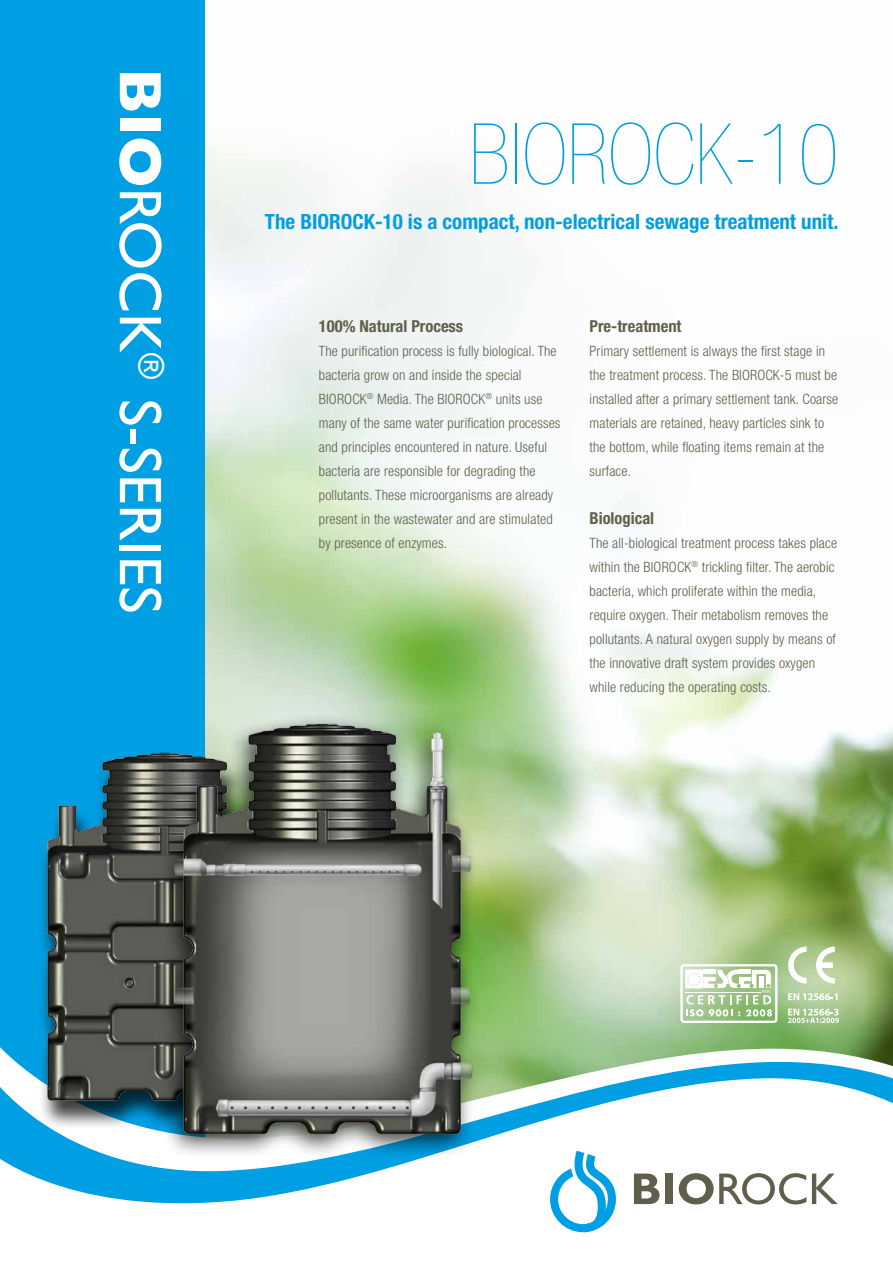
<style>
.page{position:relative;width:893px;height:1263px;background:#fff}
.page>*{position:absolute;margin:0;border:0;box-sizing:border-box;transform-origin:0 0}
.t1{font:900 condensed 84.45px "Helvetica Neue";color:#009ee3}
.t2{font:60.45px "Gill Sans";color:#fff}
.t3{font:700 condensed 21px "Helvetica Neue";color:#009ee3}
.t4{font:700 condensed 16.5px "Helvetica Neue";color:#5f5f4b}
.t5{font:300 condensed 14.25px/24px "Helvetica Neue";letter-spacing:.01em;color:#5f5f4b}
.s1{font-weight:700}
</style>
<div class="page">
<img style="left:204px;top:0;width:689px;height:1033px">
<div style="left:0;top:0;width:204px;height:1154px;background:#009ee3"></div>
<svg style="left:547px;top:1033px;width:346px;height:24px;background:#91ba81"></svg>
<svg style="left:0;top:1057px;width:893px;height:148px"></svg>
<svg style="left:634px;top:1173px;width:26px;height:31px"></svg>
<div style="left:665px;top:1173px;width:8px;height:31px;background:#5f5f4b"></div>
<svg style="left:679px;top:1173px;width:127px;height:31px"></svg>
<svg style="left:812px;top:1173px;width:26px;height:31px"></svg>
<svg style="left:548px;top:1148px;width:72px;height:85px"></svg>
<img style="left:0;top:805px;width:99px;height:301px">
<div style="left:153px;top:713px;width:333px;height:446px;background:#000;opacity:.75"></div>
<img style="left:99px;top:714px;width:448px;height:429px">
<svg style="left:788px;top:946px;width:19px;height:37px"></svg>
<svg style="left:816px;top:946px;width:19px;height:38px"></svg>
<svg style="left:788px;top:993px;width:49px;height:7px"></svg>
<svg style="left:788px;top:1009px;width:51px;height:14px"></svg>
<svg style="left:680px;top:964px;width:97px;height:59px"></svg>
<h2 class="t2" style="left:176px;top:68px;width:547px;rotate:90deg"><span class="s1">Bio</span>rock<sup>®</sup> s-series</h2>
<h1 class="t1" style="left:469px;top:108px;width:371px">BIOROCK-10</h1>
<h3 class="t3" style="left:265px;top:209px;width:575px">The BIOROCK-10 is a compact, non-electrical sewage treatment unit.</h3>
<p class="t4" style="left:319px;top:316px;width:146px">100% Natural Process</p>
<p class="t5" style="left:319px;top:339px;width:243px">The purification process is fully biological. The bacteria grow on and inside the special BIOROCK<sup>®</sup> Media. The BIOROCK<sup>®</sup> units use many of the same water purification processes and principles encountered in nature. Useful bacteria are responsible for degrading the pollutants. These microorganisms are already present in the wastewater and are stimulated by presence of enzymes.</p>
<p class="t4" style="left:590px;top:316px;width:93px">Pre-treatment</p>
<p class="t5" style="left:590px;top:339px;width:250px">Primary settlement is always the first stage in the treatment process. The BIOROCK-5 must be installed after a primary settlement tank. Coarse materials are retained, heavy particles sink to the bottom, while floating items remain at the surface.</p>
<p class="t4" style="left:590px;top:508px;width:66px">Biological</p>
<p class="t5" style="left:590px;top:531px;width:249px">The all-biological treatment process takes place within the BIOROCK<sup>®</sup> trickling filter. The aerobic bacteria, which proliferate within the media, require oxygen. Their metabolism removes the pollutants. A natural oxygen supply by means of the innovative draft system provides oxygen while reducing the operating costs.</p>
</div>
